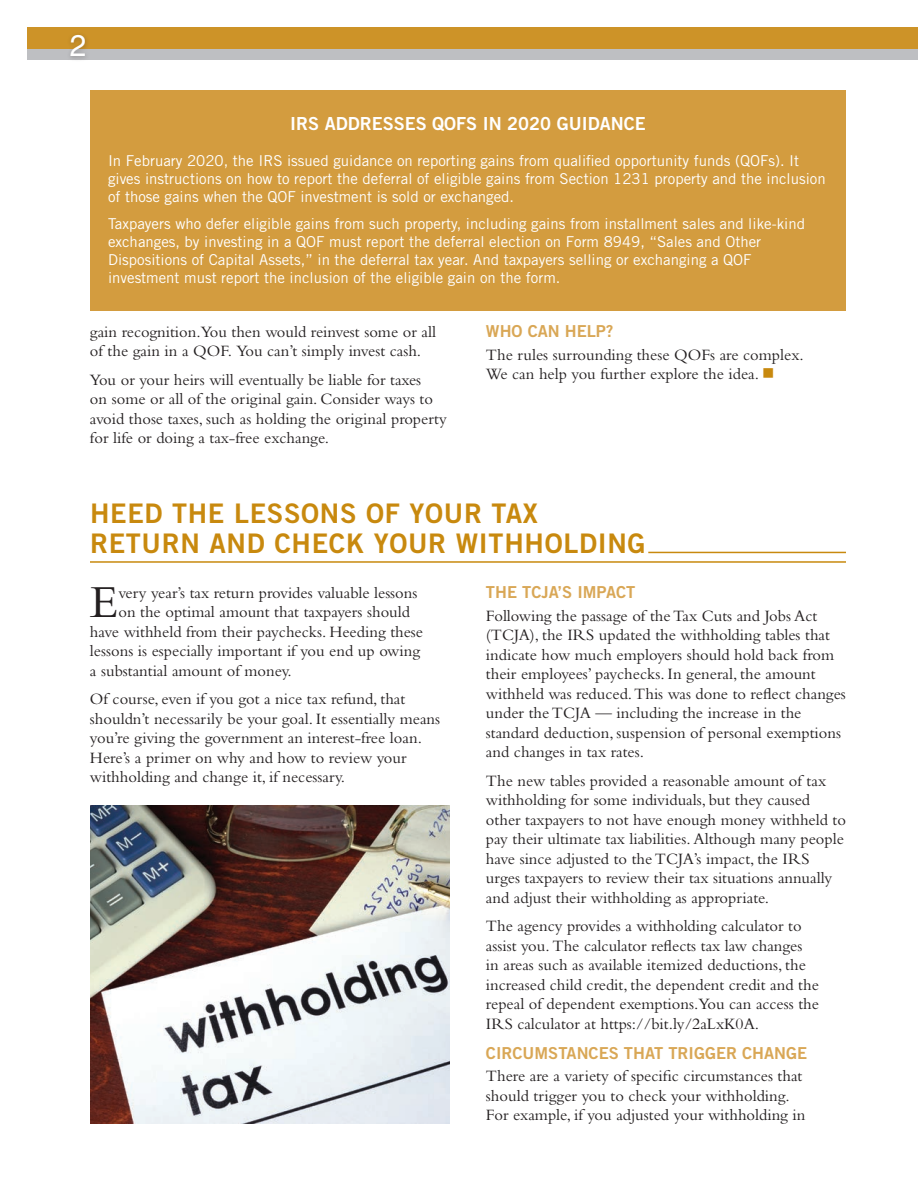
<style>
.page{position:relative;width:918px;height:1188px;background:#fff}
.page>*{position:absolute;margin:0;border:0;box-sizing:border-box;transform-origin:0 0}
.t1{font:47.85px "Bembo Std";color:#231f20}
.t2{font:30px "Helvetica LT Std";color:#fff}
.t3{font:27px/30px "Trade Gothic LT Std Bd 2";letter-spacing:.025em;color:#c8890e}
.t4{font:18px "Trade Gothic LT Std Bd 2";color:#fff}
.t5{font:16.5px/19.5px "Bembo Std";color:#231f20}
.t6{font:16.5px "Trade Gothic LT Std Bd 2";color:#d9a756}
.t7{font:15px/18px "Trade Gothic LT Std";color:#fff}
.s1{color:#c8890e}
</style>
<div class="page">
<div style="left:27px;top:44px;width:891px;height:16px;background:#bebfc2"></div>
<div style="left:27px;top:27px;width:891px;height:22px;background:#cd9328"></div>
<hr style="left:648px;top:552px;width:198px;height:1px;background:#c8890e">
<hr style="left:90px;top:561px;width:756px;height:2px;background:#c8890e">
<div style="left:67px;top:31px;width:24px;height:31px;background:#231f20;opacity:.3"></div>
<img style="left:90px;top:806px;width:360px;height:318px">
<div style="left:90px;top:90px;width:756px;height:220px;background:#d39c3f"></div>
<h2 class="t2" style="left:70px;top:28px;width:18px">2</h2>
<p class="t4" style="left:290px;top:113px;width:357px">IRS ADDRESSES QOFS IN 2020 GUIDANCE</p>
<p class="t7" style="left:108px;top:152px;width:719px">In February 2020, the IRS issued guidance on reporting gains from qualified opportunity funds (QOFs). It gives instructions on how to report the deferral of eligible gains from Section 1231 property and the inclusion of those gains when the QOF investment is sold or exchanged.</p>
<p class="t7" style="left:108px;top:215px;width:699px">Taxpayers who defer eligible gains from such property, including gains from installment sales and like-kind exchanges, by investing in a QOF must report the deferral election on Form 8949, “Sales and Other Dispositions of Capital Assets,” in the deferral tax year. And taxpayers selling or exchanging a QOF investment must report the inclusion of the eligible gain on the form.</p>
<p class="t5" style="left:90px;top:321px;width:347px">gain recognition.You then would reinvest some or all of the gain in a QOF. You can’t simply invest cash.</p>
<p class="t5" style="left:90px;top:369px;width:358px">You or your heirs will eventually be liable for taxes<br>on some or all of the original gain. Consider ways to avoid those taxes, such as holding the original property for life or doing a tax-free exchange.</p>
<p class="t6" style="left:486px;top:321px;width:129px">WHO CAN HELP?</p>
<p class="t5" style="left:486px;top:345px;width:319px">The rules surrounding these QOFs are complex.<br>We can help you further explore the idea. <span class="s1">■</span></p>
<h3 class="t3" style="left:90px;top:498px;width:557px">HEED THE LESSONS OF YOUR TAX<br>RETURN AND CHECK YOUR WITHHOLDING</h3>
<h1 class="t1" style="left:90px;top:574px;width:30px">E</h1>
<p class="t5" style="left:118px;top:582px;width:301px">very year’s tax return provides valuable lessons</p>
<p class="t5" style="left:118px;top:602px;width:293px">on the optimal amount that taxpayers should</p>
<p class="t5" style="left:90px;top:621px;width:335px">have withheld from their paychecks. Heeding these</p>
<p class="t5" style="left:90px;top:641px;width:332px">lessons is especially important if you end up owing</p>
<p class="t5" style="left:90px;top:660px;width:203px">a substantial amount of money.</p>
<p class="t5" style="left:90px;top:689px;width:352px">Of course, even if you got a nice tax refund, that shouldn’t necessarily be your goal. It essentially means you’re giving the government an interest-free loan.<br>Here’s a primer on why and how to review your withholding and change it, if necessary.</p>
<p class="t6" style="left:486px;top:582px;width:151px">THE TCJA’S IMPACT</p>
<p class="t5" style="left:486px;top:606px;width:361px">Following the passage of the Tax Cuts and Jobs Act (TCJA), the IRS updated the withholding tables that indicate how much employers should hold back from their employees’ paychecks. In general, the amount withheld was reduced. This was done to reflect changes under the TCJA — including the increase in the standard deduction, suspension of personal exemptions and changes in tax rates.</p>
<p class="t5" style="left:486px;top:771px;width:362px">The new tables provided a reasonable amount of tax withholding for some individuals, but they caused other taxpayers to not have enough money withheld to pay their ultimate tax liabilities. Although many people have since adjusted to the TCJA’s impact, the IRS urges taxpayers to review their tax situations annually and adjust their withholding as appropriate.</p>
<p class="t5" style="left:486px;top:916px;width:335px">The agency provides a withholding calculator to assist you. The calculator reflects tax law changes in areas such as available itemized deductions, the increased child credit, the dependent credit and the repeal of dependent exemptions.You can access the IRS calculator at https://bit.ly/2aLxK0A.</p>
<p class="t6" style="left:486px;top:1043px;width:323px">CIRCUMSTANCES THAT TRIGGER CHANGE</p>
<p class="t5" style="left:486px;top:1066px;width:321px">There are a variety of specific circumstances that should trigger you to check your withholding.<br>For example, if you adjusted your withholding in</p>
</div>
